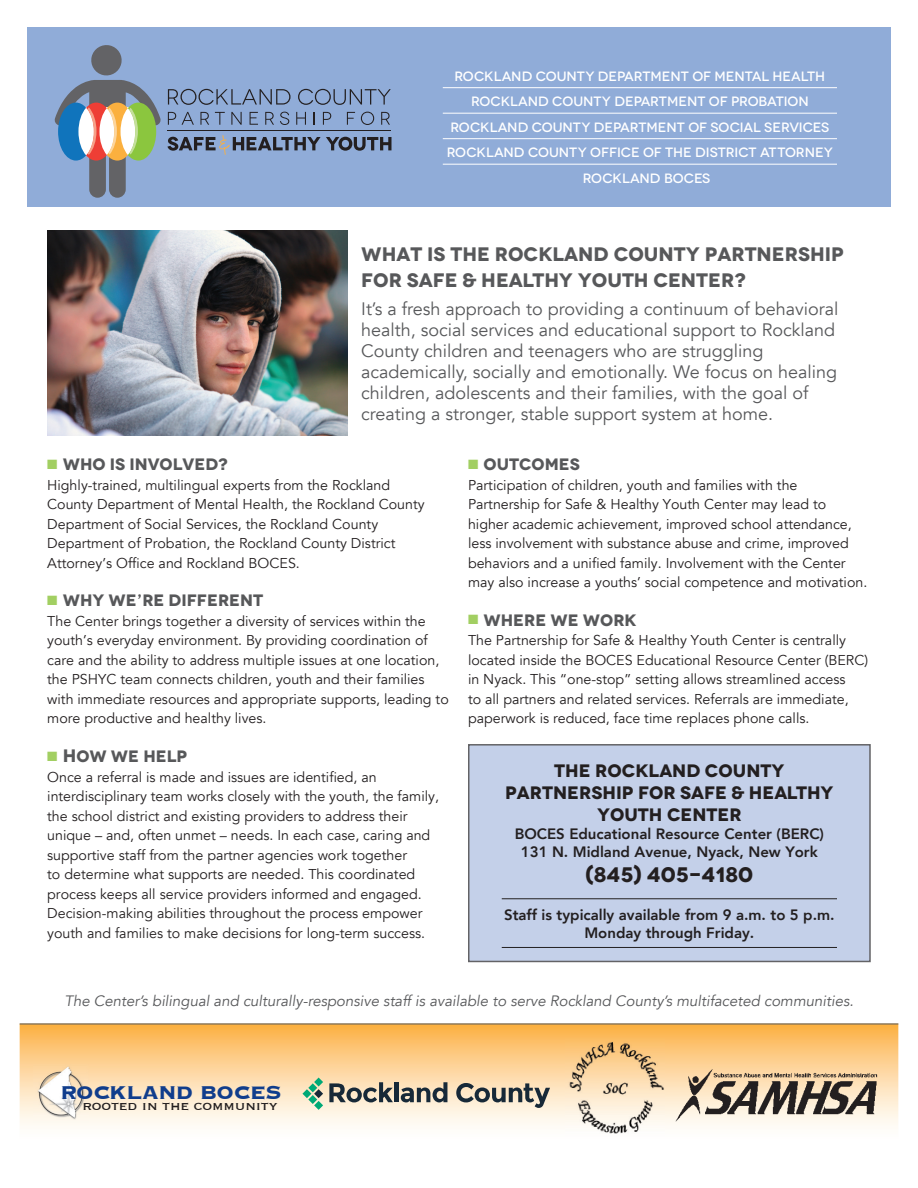
<style>
.page{position:relative;width:918px;height:1188px;background:#fff}
.page>*{position:absolute;margin:0;border:0;box-sizing:border-box;transform-origin:0 0}
.t1{font:700 24.15px "Copperplate";letter-spacing:-.03em;color:#103d8c}
.t2{font:700 21px "Novecentowide";color:#231f20}
.t3{font:700 19.5px/25.5px "Novecentowide";color:#57585a}
.t4{font:18px/21px "Avenir";color:#57585a}
.t5{font:700 18px/21.6px "Novecentowide";color:#231f20;text-align:center}
.t6{font:700 16.5px "Novecentowide";color:#57585a}
.t7{font:15.9px "Copperplate";letter-spacing:-.01em;color:#231f20}
.t8{font:800 15px/18px "Avenir";color:#231f20;text-align:center}
.t9{font:italic 15px "Avenir";color:#57585a}
.t10{font:14.25px/19.5px "Avenir";color:#231f20}
.t11{font:500 13.5px "Novecentowide";color:#fff}
.s1{color:#a2cf62}
.s2{font-size:18px}
</style>
<div class="page">
<svg style="left:20px;top:1025px;width:878px;height:101px;background:#fcd397"></svg>
<div style="left:27px;top:27px;width:864px;height:179px;background:#90acd8"></div>
<hr style="left:20px;top:1024px;width:878px;height:1px;background:#57585a">
<img style="left:674px;top:1068px;width:207px;height:54px">
<img style="left:565px;top:1038px;width:100px;height:96px">
<img style="left:34px;top:1065px;width:54px;height:57px">
<svg style="left:329px;top:1082px;width:64px;height:20px"></svg>
<hr style="left:394px;top:1082px;width:4px;height:20px;background:#172938">
<svg style="left:401px;top:1082px;width:46px;height:20px"></svg>
<svg style="left:456px;top:1083px;width:94px;height:25px;background:#aea799"></svg>
<svg style="left:302px;top:1078px;width:21px;height:32px"></svg>
<img style="left:47px;top:230px;width:301px;height:205px">
<div style="left:468px;top:744px;width:403px;height:218px;background:#c4d0e9;border:2px solid #636366"></div>
<hr style="left:502px;top:898px;width:335px;height:1px;background:#231f20">
<hr style="left:502px;top:947px;width:335px;height:1px;background:#231f20">
<hr style="left:443px;top:87px;width:394px;height:1px;background:#fff">
<hr style="left:443px;top:113px;width:394px;height:1px;background:#fff">
<hr style="left:443px;top:138px;width:394px;height:1px;background:#fff">
<hr style="left:443px;top:164px;width:394px;height:1px;background:#fff">
<svg style="left:54px;top:45px;width:107px;height:153px"></svg>
<svg style="left:168px;top:89px;width:123px;height:16px"></svg>
<svg style="left:298px;top:89px;width:93px;height:16px"></svg>
<svg style="left:168px;top:112px;width:8px;height:13px"></svg>
<svg style="left:182px;top:112px;width:12px;height:13px"></svg>
<svg style="left:200px;top:112px;width:9px;height:13px"></svg>
<svg style="left:215px;top:112px;width:10px;height:13px"></svg>
<svg style="left:231px;top:112px;width:11px;height:13px"></svg>
<svg style="left:250px;top:112px;width:8px;height:13px"></svg>
<svg style="left:265px;top:112px;width:9px;height:13px"></svg>
<svg style="left:280px;top:112px;width:9px;height:13px"></svg>
<svg style="left:296px;top:112px;width:10px;height:13px"></svg>
<svg style="left:314px;top:112px;width:1px;height:13px"></svg>
<svg style="left:323px;top:112px;width:8px;height:13px"></svg>
<svg style="left:347px;top:112px;width:8px;height:13px"></svg>
<svg style="left:361px;top:112px;width:13px;height:13px"></svg>
<svg style="left:381px;top:112px;width:9px;height:13px"></svg>
<hr style="left:168px;top:130px;width:223px;height:1px;background:#231f20">
<svg style="left:167px;top:135px;width:225px;height:20px"></svg>
<p class="t11" style="left:455px;top:68px;width:372px">ROCKLAND COUNTY DEPARTMENT OF MENTAL HEALTH</p>
<p class="t11" style="left:471px;top:93px;width:339px">ROCKLAND COUNTY DEPARTMENT OF PROBATION</p>
<p class="t11" style="left:451px;top:119px;width:380px">ROCKLAND COUNTY DEPARTMENT OF SOCIAL SERVICES</p>
<p class="t11" style="left:447px;top:144px;width:388px">ROCKLAND COUNTY OFFICE OF THE DISTRICT ATTORNEY</p>
<p class="t11" style="left:583px;top:170px;width:129px">ROCKLAND BOCES</p>
<h3 class="t3" style="left:361px;top:242px;width:484px">WHAT IS THE ROCKLAND COUNTY PARTNERSHIP<br>FOR SAFE &amp; HEALTHY YOUTH CENTER?</h3>
<p class="t4" style="left:361px;top:298px;width:479px">It’s a fresh approach to providing a continuum of behavioral health, social services and educational support to Rockland County children and teenagers who are struggling academically, socially and emotionally. We focus on healing children, adolescents and their families, with the goal of creating a stronger, stable support system at home.</p>
<p class="t6" style="left:47px;top:454px;width:182px"><span class="s1">■</span> WHO IS INVOLVED?</p>
<p class="t10" style="left:47px;top:475px;width:379px">Highly-trained, multilingual experts from the Rockland County Department of Mental Health, the Rockland County Department of Social Services, the Rockland County Department of Probation, the Rockland County District Attorney’s Office and Rockland BOCES.</p>
<p class="t6" style="left:47px;top:590px;width:217px"><span class="s1">■</span> WHY WE’RE DIFFERENT</p>
<p class="t10" style="left:47px;top:612px;width:403px">The Center brings together a diversity of services within the youth’s everyday environment. By providing coordination of care and the ability to address multiple issues at one location, the PSHYC team connects children, youth and their families with immediate resources and appropriate supports, leading to more productive and healthy lives.</p>
<p class="t6" style="left:47px;top:746px;width:142px"><span class="s1">■</span> <span class="s2">H</span>OW WE HELP</p>
<p class="t10" style="left:47px;top:767px;width:393px">Once a referral is made and issues are identified, an interdisciplinary team works closely with the youth, the family, the school district and existing providers to address their unique – and, often unmet – needs. In each case, caring and supportive staff from the partner agencies work together<br>to determine what supports are needed. This coordinated process keeps all service providers informed and engaged.<br>Decision-making abilities throughout the process empower youth and families to make decisions for long-term success.</p>
<p class="t6" style="left:468px;top:454px;width:113px"><span class="s1">■</span> OUTCOMES</p>
<p class="t10" style="left:468px;top:475px;width:401px">Participation of children, youth and families with the Partnership for Safe &amp; Healthy Youth Center may lead to higher academic achievement, improved school attendance, less involvement with substance abuse and crime, improved behaviors and a unified family. Involvement with the Center may also increase a youths’ social competence and motivation.</p>
<p class="t6" style="left:468px;top:610px;width:170px"><span class="s1">■</span> WHERE WE WORK</p>
<p class="t10" style="left:468px;top:631px;width:402px">The Partnership for Safe &amp; Healthy Youth Center is centrally located inside the BOCES Educational Resource Center (BERC) in Nyack. This “one-stop” setting allows streamlined access<br>to all partners and related services. Referrals are immediate, paperwork is reduced, face time replaces phone calls.</p>
<p class="t5" style="left:505px;top:761px;width:330px">THE ROCKLAND COUNTY<br>PARTNERSHIP FOR SAFE &amp; HEALTHY<br>YOUTH CENTER</p>
<p class="t8" style="left:515px;top:825px;width:311px">BOCES Educational Resource Center (BERC)<br>131 N. Midland Avenue, Nyack, New York</p>
<h2 class="t2" style="left:586px;top:862px;width:169px">(845) 405-4180</h2>
<p class="t8" style="left:504px;top:906px;width:332px">Staff is typically available from 9 a.m. to 5 p.m.<br>Monday through Friday.</p>
<p class="t9" style="left:64px;top:992px;width:791px">The Center’s bilingual and culturally-responsive staff is available to serve Rockland County’s multifaceted communities.</p>
<h1 class="t1" style="left:60px;top:1077px;width:223px">ROCKLAND BOCES</h1>
<p class="t7" style="left:82px;top:1096px;width:197px">rooted in the community</p>
</div>
